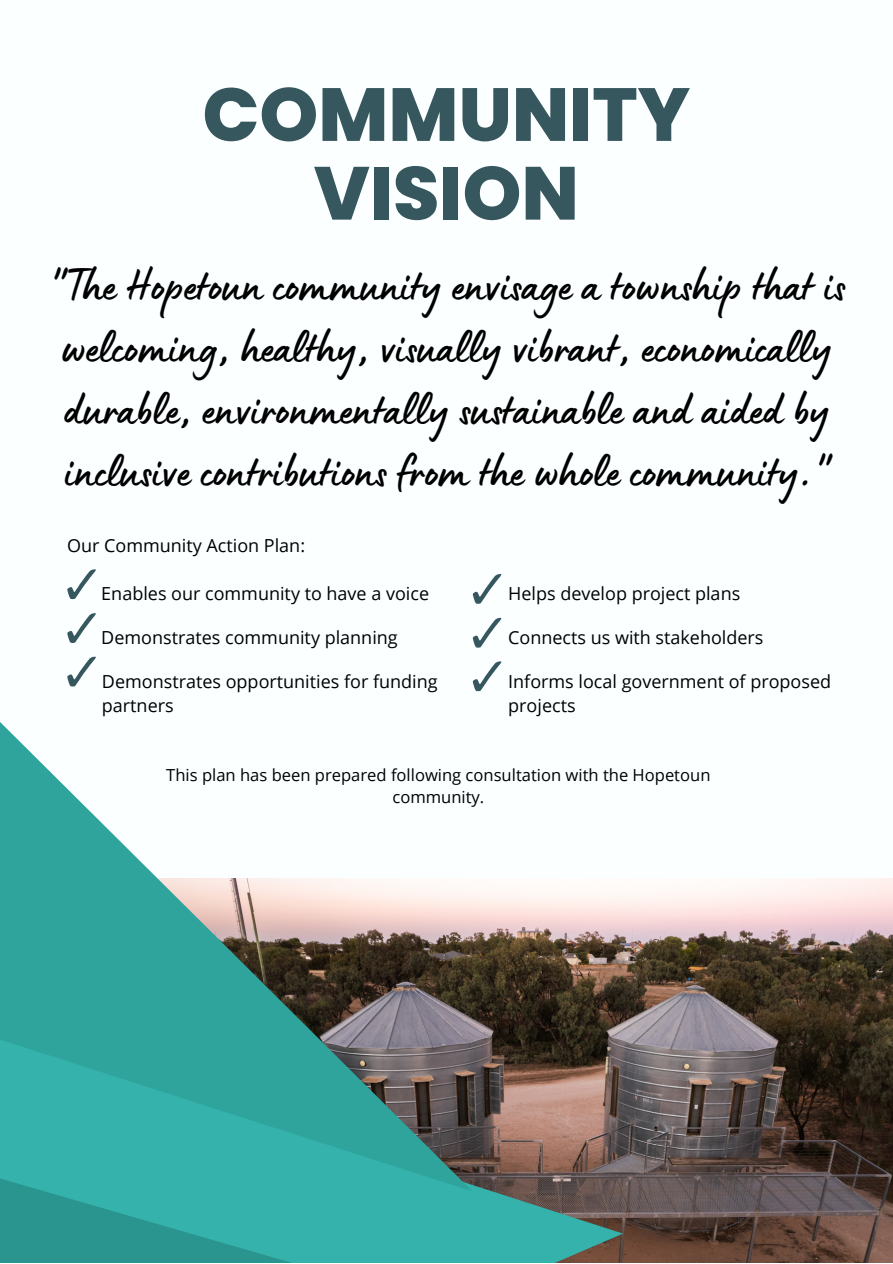
<style>
.page{position:relative;width:893px;height:1264px;background:#fff}
.page>*{position:absolute;margin:0;border:0;box-sizing:border-box;transform-origin:0 0}
.t1{font:800 75px/78.8px "Poppins";color:#37575f;text-align:center}
.t2{font:48px/61.8px "Lumios Marker";color:#000;text-align:justify}
.t3{font:18px "Open Sans";color:#000}
.t4{font:16.5px/22.5px "Open Sans";color:#000;text-align:center}
</style>
<div class="page">
<div style="left:0;top:0;width:892px;height:1262px;background:#fbffff"></div>
<img style="left:472px;top:878px;width:420px;height:384px">
<svg style="left:472px;top:967px;width:151px;height:295px;background:#5e554a"></svg>
<svg style="left:0;top:686px;width:472px;height:395px"></svg>
<svg style="left:0;top:1081px;width:539px;height:181px;background:#39a099"></svg>
<svg style="left:67px;top:569px;width:29px;height:30px"></svg>
<svg style="left:67px;top:613px;width:29px;height:30px"></svg>
<svg style="left:67px;top:656px;width:29px;height:30px"></svg>
<svg style="left:472px;top:574px;width:30px;height:30px"></svg>
<svg style="left:472px;top:617px;width:30px;height:30px"></svg>
<svg style="left:472px;top:661px;width:30px;height:30px"></svg>
<p class="t1" style="left:202px;top:75px;width:489px">COMMUNITY<br>VISION</p>
<p class="t2" style="left:47px;top:263px;width:799px">"The Hopetoun community envisage a township that is</p>
<p class="t2" style="left:61px;top:325px;width:772px">welcoming, healthy, visually vibrant, economically durable, environmentally sustainable and aided by inclusive contributions from the whole community."</p>
<p class="t3" style="left:67px;top:532px;width:240px">Our Community Action Plan:</p>
<p class="t3" style="left:101px;top:581px;width:329px">Enables our community to have a voice</p>
<p class="t3" style="left:101px;top:624px;width:298px">Demonstrates community planning</p>
<p class="t3" style="left:508px;top:624px;width:257px">Connects us with stakeholders</p>
<p class="t3" style="left:508px;top:581px;width:233px">Helps develop project plans</p>
<p class="t3" style="left:102px;top:668px;width:337px">Demonstrates opportunities for funding</p>
<p class="t3" style="left:102px;top:693px;width:73px">partners</p>
<p class="t3" style="left:508px;top:668px;width:324px">Informs local government of proposed</p>
<p class="t3" style="left:508px;top:693px;width:69px">projects</p>
<p class="t4" style="left:166px;top:763px;width:545px">This plan has been prepared following consultation with the Hopetoun community.</p>
</div>
